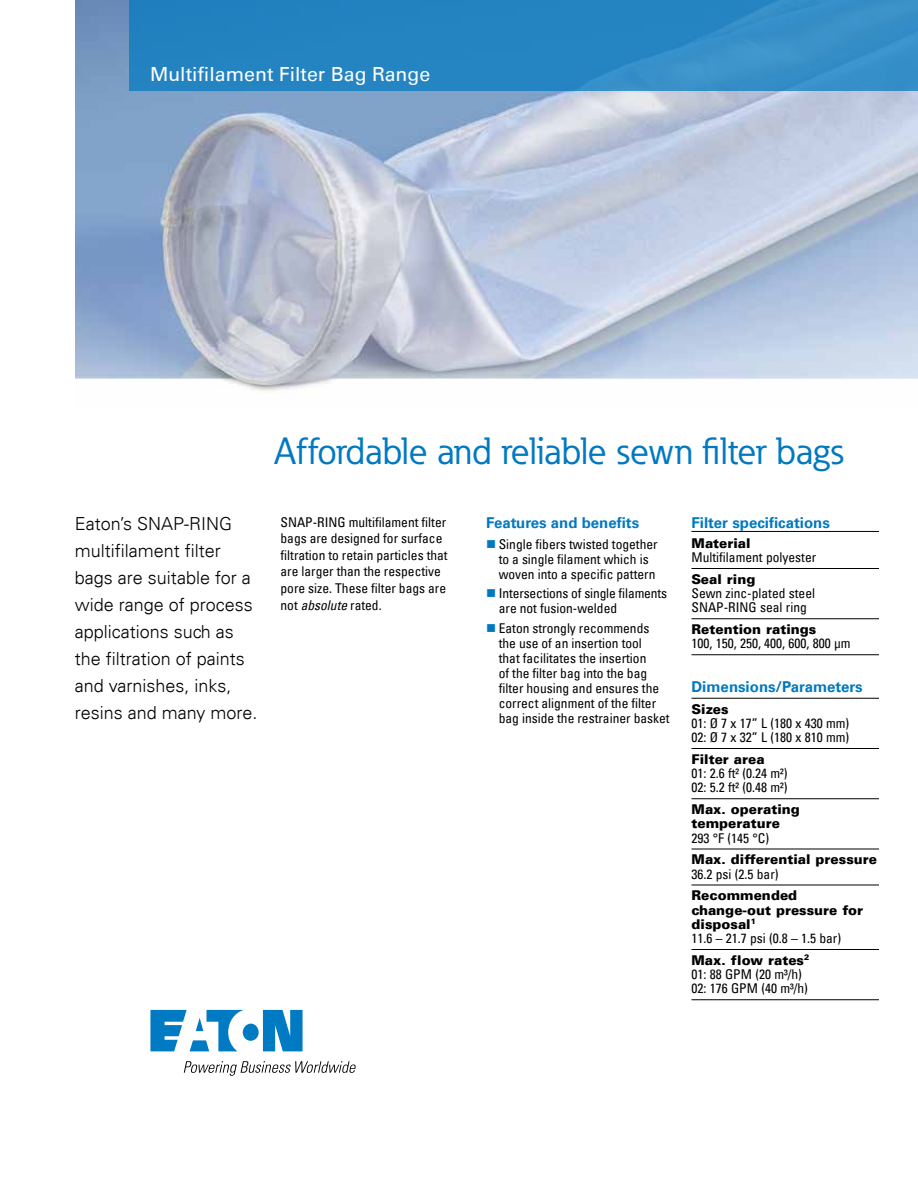
<style>
.page{position:relative;width:918px;height:1188px;background:#fff}
.page>*{position:absolute;margin:0;border:0;box-sizing:border-box;transform-origin:0 0}
.t1{font:37.5px "Eaton";letter-spacing:-.01em;color:#0079c1}
.t2{font:19.5px "Univers LT";color:#fff}
.t3{font:300 18px/27px "Univers LT";color:#000}
.t4{font:700 15px "Univers LT";color:#0079c1}
.t5{font:condensed 13.5px/15px "Univers LT";color:#000}
.t6{font:900 13.5px/14.2px "Univers LT";color:#000}
.s1{font-style:italic}
.s2{color:#0079c1}
.s3{font-weight:400;font-stretch:condensed}
.s4{font-weight:900;font-stretch:normal}
</style>
<div class="page">
<svg style="left:150px;top:1010px;width:153px;height:41px"></svg>
<svg style="left:184px;top:1061px;width:172px;height:15px"></svg>
<img style="left:75px;top:0;width:843px;height:392px">
<hr style="left:692px;top:531px;width:187px;height:1px;background:#000">
<hr style="left:692px;top:568px;width:187px;height:1px;background:#000">
<hr style="left:692px;top:618px;width:187px;height:1px;background:#000">
<hr style="left:692px;top:654px;width:187px;height:1px;background:#000">
<hr style="left:692px;top:698px;width:187px;height:1px;background:#000">
<hr style="left:692px;top:748px;width:187px;height:1px;background:#000">
<hr style="left:692px;top:798px;width:187px;height:1px;background:#000">
<hr style="left:692px;top:849px;width:187px;height:1px;background:#000">
<hr style="left:692px;top:885px;width:187px;height:1px;background:#000">
<hr style="left:692px;top:949px;width:187px;height:1px;background:#000">
<hr style="left:692px;top:999px;width:187px;height:1px;background:#000">
<div style="left:129px;top:0;width:789px;height:90px;background:linear-gradient(to right,#1c7fbf,#3790c8)"></div>
<h2 class="t2" style="left:150px;top:63px;width:282px">Multifilament Filter Bag Range</h2>
<h3 class="t3" style="left:75px;top:510px;width:184px">Eaton’s SNAP-RING multifilament filter bags are suitable for a wide range of process applications such as the filtration of paints and varnishes, inks, resins and many more.</h3>
<h1 class="t1" style="left:274px;top:427px;width:571px">Affordable and reliable sewn filter bags</h1>
<p class="t5" style="left:280px;top:513px;width:169px;line-height:16.5px">SNAP-RING multifilament filter bags are designed for surface filtration to retain particles that are larger than the respective pore size. These filter bags are</p>
<p class="t5" style="left:280px;top:598px;width:103px">not <span class="s1">absolute</span> rated.</p>
<p class="t4" style="left:486px;top:514px;width:155px">Features and benefits</p>
<p class="t5" style="left:499px;top:536px;width:160px;text-indent:-13px"><span class="s2">■</span> Single fibers twisted together to a single filament which is woven into a specific pattern</p>
<p class="t5" style="left:499px;top:586px;width:170px;text-indent:-13px"><span class="s2">■</span> Intersections of single filaments are not fusion-welded</p>
<p class="t5" style="left:499px;top:620px;width:172px;text-indent:-13px"><span class="s2">■</span> Eaton strongly recommends the use of an insertion tool<br>that facilitates the insertion<br>of the filter bag into the bag filter housing and ensures the correct alignment of the filter bag inside the restrainer basket</p>
<p class="t4" style="left:692px;top:514px;width:140px">Filter specifications</p>
<p class="t6" style="left:692px;top:536px;width:61px">Material</p>
<p class="t5" style="left:692px;top:550px;width:126px">Multifilament polyester</p>
<p class="t6" style="left:692px;top:572px;width:65px">Seal ring</p>
<p class="t5" style="left:692px;top:586px;width:125px;line-height:14.2px">Sewn zinc-plated steel<br>SNAP-RING seal ring</p>
<p class="t6" style="left:692px;top:622px;width:126px">Retention ratings</p>
<p class="t5" style="left:692px;top:636px;width:161px">100, 150, 250, 400, 600, 800 µm</p>
<p class="t4" style="left:692px;top:678px;width:173px">Dimensions/Parameters</p>
<p class="t6" style="left:692px;top:702px;width:39px">Sizes</p>
<p class="t5" style="left:692px;top:716px;width:159px;line-height:14.2px">01: Ø 7 x 17” L (180 x 430 mm)<br>02: Ø 7 x 32” L (180 x 810 mm)</p>
<p class="t6" style="left:692px;top:752px;width:75px">Filter area</p>
<p class="t5" style="left:692px;top:766px;width:98px;line-height:14.2px">01: 2.6 ft² (0.24 m²)<br>02: 5.2 ft² (0.48 m²)</p>
<p class="t6" style="left:692px;top:802px;width:110px">Max. operating temperature</p>
<p class="t5" style="left:692px;top:830px;width:79px">293 °F (145 °C)</p>
<p class="t6" style="left:692px;top:852px;width:187px">Max. differential pressure</p>
<p class="t5" style="left:692px;top:866px;width:89px">36.2 psi (2.5 bar)</p>
<p class="t6" style="left:691px;top:888px;width:173px">Recommended change-out pressure for disposal<sup>1<br></sup><span class="s3">11.6 – 21.7 psi (0.8 – 1.5 bar)</span></p>
<p class="t5" style="left:691px;top:953px;width:119px;line-height:14.2px"><span class="s4">Max. flow rates</span><sup>2<br></sup>01: 88 GPM (20 m³/h)<br>02: 176 GPM (40 m³/h)</p>
</div>
